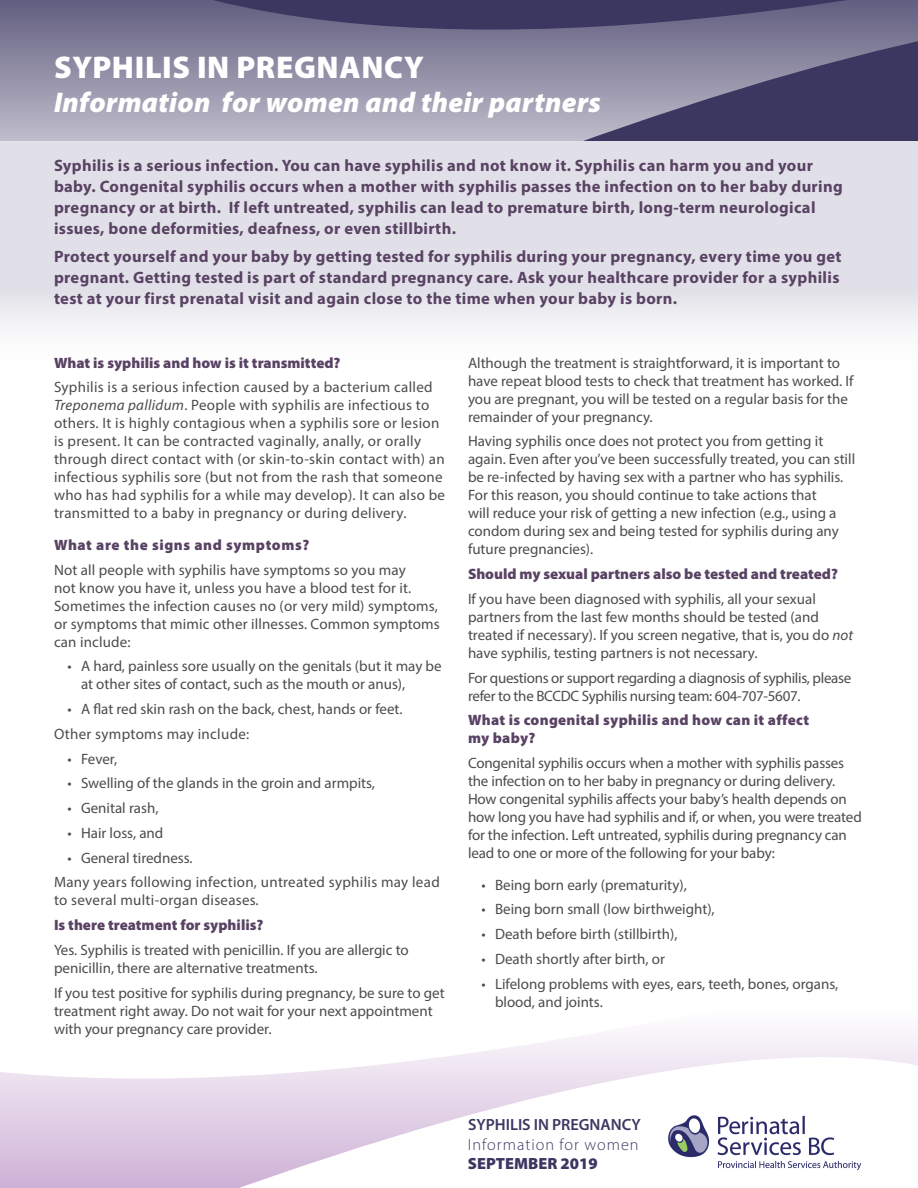
<style>
.page{position:relative;width:918px;height:1188px;background:#fff}
.page>*{position:absolute;margin:0;border:0;box-sizing:border-box;transform-origin:0 0}
.t1{font:900 31.5px "Myriad Pro";letter-spacing:.02em;color:#fff}
.t2{font:italic 900 28.5px "Myriad Pro";letter-spacing:.01em;color:#fff}
.t3{font:700 16.5px/21px "Myriad Pro";letter-spacing:.02em;color:#594263}
.t4{font:600 16.2px "Myriad Pro";color:#3c3761}
.t5{font:300 16.2px "Myriad Pro";letter-spacing:.06em;color:#3c3761}
.t6{font:900 16.2px "Myriad Pro";color:#3c3761}
.t7{font:15px/18px "Myriad Pro";color:#4b4c4d}
.t8{font:15px/18px "Myriad Pro";letter-spacing:.02em;color:#4b4c4d}
.t9{font:900 15px "Myriad Pro";color:#594263}
.t10{font:15px/18px "Myriad Pro";letter-spacing:-.02em;color:#4b4c4d}
.t11{font:900 15px/18px "Myriad Pro";letter-spacing:.02em;color:#594263}
.t12{font:900 15px "Myriad Pro";letter-spacing:.04em;color:#594263}
.s1{font-style:italic}
</style>
<div class="page">
<div style="left:0;top:127px;width:918px;height:247px;background:linear-gradient(to bottom,#d7d6e0,#f7f7f9)"></div>
<svg style="left:0;top:0;width:918px;height:141px;background:#7c7995"></svg>
<svg style="left:0;top:1033px;width:918px;height:155px"></svg>
<img style="left:664px;top:1111px;width:202px;height:64px">
<h1 class="t1" style="left:54px;top:46px;width:371px">SYPHILIS IN PREGNANCY</h1>
<h2 class="t2" style="left:54px;top:83px;width:548px">Information for women and their partners</h2>
<p class="t3" style="left:54px;top:154px;width:790px">Syphilis is a serious infection. You can have syphilis and not know it. Syphilis can harm you and your baby. Congenital syphilis occurs when a mother with syphilis passes the infection on to her baby during pregnancy or at birth. If left untreated, syphilis can lead to premature birth, long-term neurological issues, bone deformities, deafness, or even stillbirth.</p>
<p class="t3" style="left:54px;top:245px;width:789px">Protect yourself and your baby by getting tested for syphilis during your pregnancy, every time you get pregnant. Getting tested is part of standard pregnancy care. Ask your healthcare provider for a syphilis test at your first prenatal visit and again close to the time when your baby is born.</p>
<p class="t9" style="left:54px;top:352px;width:288px">What is syphilis and how is it transmitted?</p>
<p class="t8" style="left:54px;top:378px;width:393px">Syphilis is a serious infection caused by a bacterium called <span class="s1">Treponema pallidum</span>. People with syphilis are infectious to others. It is highly contagious when a syphilis sore or lesion is present. It can be contracted vaginally, anally, or orally through direct contact with (or skin-to-skin contact with) an infectious syphilis sore (but not from the rash that someone who has had syphilis for a while may develop). It can also be transmitted to a baby in pregnancy or during delivery.</p>
<p class="t12" style="left:54px;top:535px;width:257px">What are the signs and symptoms?</p>
<p class="t7" style="left:54px;top:560px;width:387px">Not all people with syphilis have symptoms so you may<br>not know you have it, unless you have a blood test for it.<br>Sometimes the infection causes no (or very mild) symptoms, or symptoms that mimic other illnesses. Common symptoms can include:</p>
<p class="t7" style="left:81px;top:657px;width:362px;text-indent:-14px">• A hard, painless sore usually on the genitals (but it may be at other sites of contact, such as the mouth or anus),</p>
<p class="t7" style="left:54px;top:696px;width:350px;line-height:24.8px;text-indent:14px">• A flat red skin rash on the back, chest, hands or feet.<br>Other symptoms may include:</p>
<p class="t7" style="left:68px;top:749px;width:51px">• Fever,</p>
<p class="t7" style="left:68px;top:774px;width:309px">• Swelling of the glands in the groin and armpits,</p>
<p class="t7" style="left:68px;top:799px;width:92px">• Genital rash,</p>
<p class="t7" style="left:68px;top:823px;width:97px">• Hair loss, and</p>
<p class="t8" style="left:54px;top:845px;width:387px;line-height:24.8px;text-indent:14px">• General tiredness.<br>Many years following infection, untreated syphilis may lead</p>
<p class="t8" style="left:54px;top:891px;width:206px">to several multi-organ diseases.</p>
<p class="t9" style="left:54px;top:915px;width:211px">Is there treatment for syphilis?</p>
<p class="t7" style="left:54px;top:940px;width:356px">Yes. Syphilis is treated with penicillin. If you are allergic to penicillin, there are alternative treatments.</p>
<p class="t7" style="left:54px;top:983px;width:392px">If you test positive for syphilis during pregnancy, be sure to get treatment right away. Do not wait for your next appointment with your pregnancy care provider.</p>
<p class="t7" style="left:468px;top:353px;width:387px">Although the treatment is straightforward, it is important to have repeat blood tests to check that treatment has worked. If you are pregnant, you will be tested on a regular basis for the remainder of your pregnancy.</p>
<p class="t7" style="left:468px;top:432px;width:389px">Having syphilis once does not protect you from getting it again. Even after you’ve been successfully treated, you can still be re-infected by having sex with a partner who has syphilis.<br>For this reason, you should continue to take actions that<br>will reduce your risk of getting a new infection (e.g., using a condom during sex and being tested for syphilis during any future pregnancies).</p>
<p class="t9" style="left:468px;top:564px;width:371px">Should my sexual partners also be tested and treated?</p>
<p class="t7" style="left:468px;top:590px;width:387px">If you have been diagnosed with syphilis, all your sexual partners from the last few months should be tested (and treated if necessary). If you screen negative, that is, you do <span class="s1">not </span>have syphilis, testing partners is not necessary.</p>
<p class="t10" style="left:468px;top:668px;width:385px">For questions or support regarding a diagnosis of syphilis, please refer to the BCCDC Syphilis nursing team: 604-707-5607.</p>
<p class="t11" style="left:468px;top:711px;width:343px">What is congenital syphilis and how can it affect my baby?</p>
<p class="t7" style="left:468px;top:754px;width:395px">Congenital syphilis occurs when a mother with syphilis passes the infection on to her baby in pregnancy or during delivery.<br>How congenital syphilis affects your baby’s health depends on how long you have had syphilis and if, or when, you were treated for the infection. Left untreated, syphilis during pregnancy can lead to one or more of the following for your baby:</p>
<p class="t7" style="left:482px;top:875px;width:207px">• Being born early (prematurity),</p>
<p class="t7" style="left:482px;top:900px;width:235px">• Being born small (low birthweight),</p>
<p class="t7" style="left:482px;top:925px;width:198px">• Death before birth (stillbirth),</p>
<p class="t7" style="left:482px;top:949px;width:185px">• Death shortly after birth, or</p>
<p class="t7" style="left:495px;top:974px;width:345px;text-indent:-14px">• Lifelong problems with eyes, ears, teeth, bones, organs, blood, and joints.</p>
<p class="t4" style="left:468px;top:1114px;width:174px">SYPHILIS IN PREGNANCY</p>
<p class="t5" style="left:468px;top:1135px;width:172px">Information for women</p>
<p class="t6" style="left:468px;top:1153px;width:131px">SEPTEMBER 2019</p>
</div>
